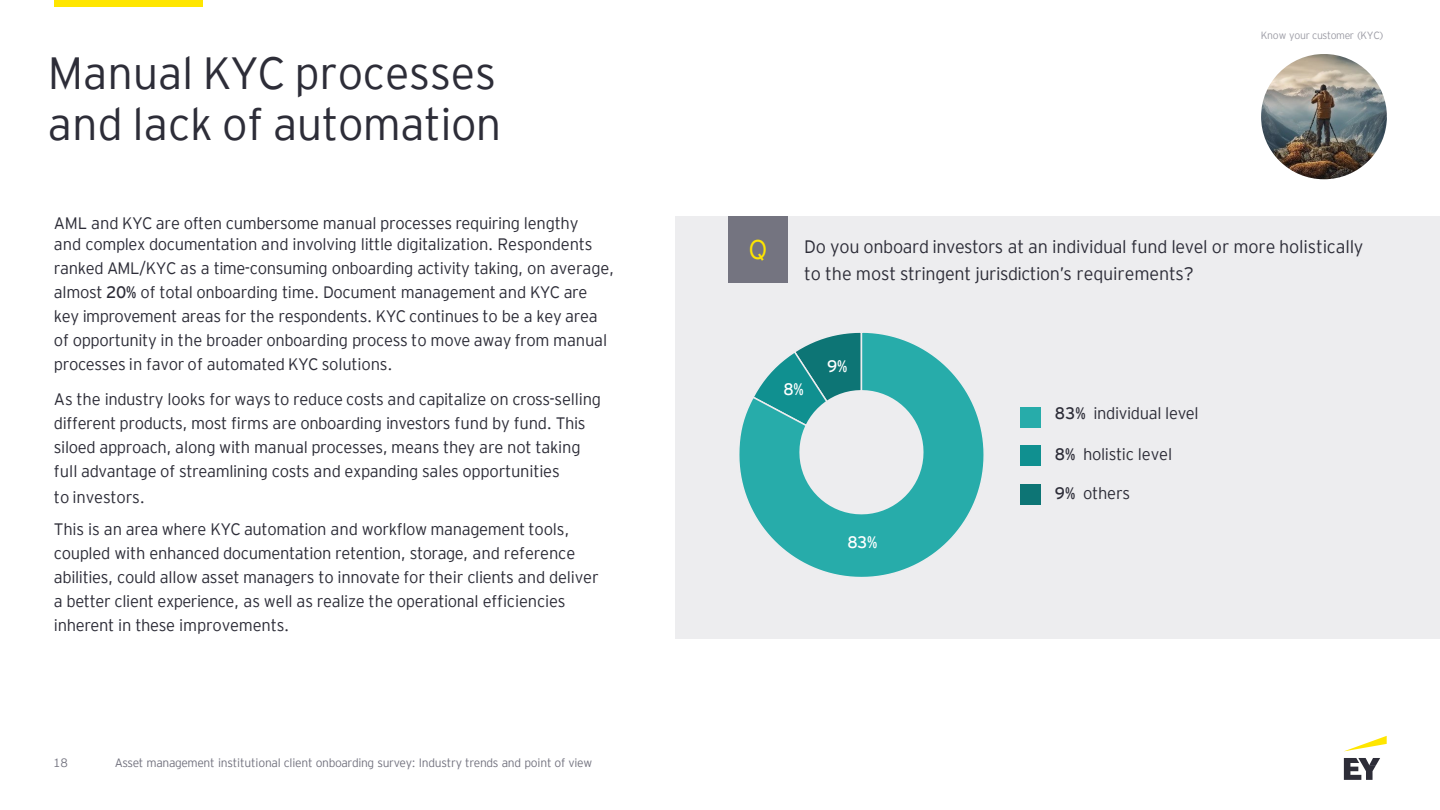
<style>
.page{position:relative;width:1440px;height:810px;background:#fff}
.page>*{position:absolute;margin:0;border:0;box-sizing:border-box;transform-origin:0 0}
.t1{font:300 45px/51.2px "EY Interstate";letter-spacing:-.005em;color:#2d2d38}
.t2{font:300 27px "EY Interstate";color:#ffe600}
.t3{font:300 18px "EY Interstate";letter-spacing:-.015em;color:#2d2d38}
.t4{font:300 16.5px/24px "EY Interstate";letter-spacing:-.02em;color:#2d2d38}
.t5{font:16.5px "EY Interstate";color:#fff}
.t6{font:300 12px "EY Interstate";letter-spacing:-.025em;color:#747480}
.t7{font:300 10.5px "EY Interstate";letter-spacing:-.03em;color:#9d9da6}
.s1{font-weight:400}
</style>
<div class="page">
<div style="left:675px;top:216px;width:765px;height:422px;background:#ededef"></div>
<svg style="left:1345px;top:736px;width:42px;height:15px"></svg>
<svg style="left:1344px;top:758px;width:36px;height:22px"></svg>
<div style="left:54px;top:0;width:148px;height:7px;background:#ffe600"></div>
<div style="left:728px;top:216px;width:60px;height:67px;background:#747480"></div>
<div style="left:1020px;top:407px;width:20px;height:20px;background:#27acaa"></div>
<div style="left:1020px;top:445px;width:20px;height:20px;background:#109090"></div>
<div style="left:1020px;top:484px;width:20px;height:20px;background:#0d7575"></div>
<svg style="left:739px;top:350px;width:245px;height:227px"></svg>
<svg style="left:751px;top:332px;width:173px;height:182px"></svg>
<img style="left:1261px;top:54px;width:126px;height:125px;border-radius:63px">
<h2 class="t1" style="left:48px;top:45px;width:455px">Manual KYC processes and lack of automation</h2>
<p class="t4" style="left:54px;top:210px;width:526px">AML and KYC are often cumbersome manual processes requiring lengthy</p>
<p class="t4" style="left:54px;top:232px;width:562px">and complex documentation and involving little digitalization. Respondents ranked AML/KYC as a time-consuming onboarding activity taking, on average, almost <span class="s1">20%</span> of total onboarding time. Document management and KYC are key improvement areas for the respondents. KYC continues to be a key area of opportunity in the broader onboarding process to move away from manual processes in favor of automated KYC solutions.</p>
<p class="t4" style="left:54px;top:386px;width:549px">As the industry looks for ways to reduce costs and capitalize on cross-selling different products, most firms are onboarding investors fund by fund. This siloed approach, along with manual processes, means they are not taking full advantage of streamlining costs and expanding sales opportunities</p>
<p class="t4" style="left:54px;top:484px;width:92px">to investors.</p>
<p class="t4" style="left:54px;top:517px;width:546px">This is an area where KYC automation and workflow management tools, coupled with enhanced documentation retention, storage, and reference abilities, could allow asset managers to innovate for their clients and deliver a better client experience, as well as realize the operational efficiencies inherent in these improvements.</p>
<p class="t6" style="left:53px;top:754px;width:16px">18</p>
<p class="t6" style="left:115px;top:754px;width:479px">Asset management institutional client onboarding survey: Industry trends and point of view</p>
<p class="t7" style="left:1261px;top:28px;width:124px">Know your customer (KYC)</p>
<p class="t2" style="left:749px;top:230px;width:21px">Q</p>
<p class="t3" style="left:804px;top:234px;width:561px">Do you onboard investors at an individual fund level or more holistically</p>
<p class="t3" style="left:804px;top:260px;width:391px">to the most stringent jurisdiction’s requirements?</p>
<p class="t5" style="left:784px;top:377px;width:22px">8%</p>
<p class="t5" style="left:827px;top:354px;width:22px">9%</p>
<p class="t5" style="left:847px;top:531px;width:32px">83%</p>
<p class="t4" style="left:1055px;top:400px;width:145px"><span class="s1">83%</span> individual level</p>
<p class="t4" style="left:1055px;top:441px;width:119px"><span class="s1">8%</span> holistic level</p>
<p class="t4" style="left:1055px;top:480px;width:77px"><span class="s1">9%</span> others</p>
</div>
